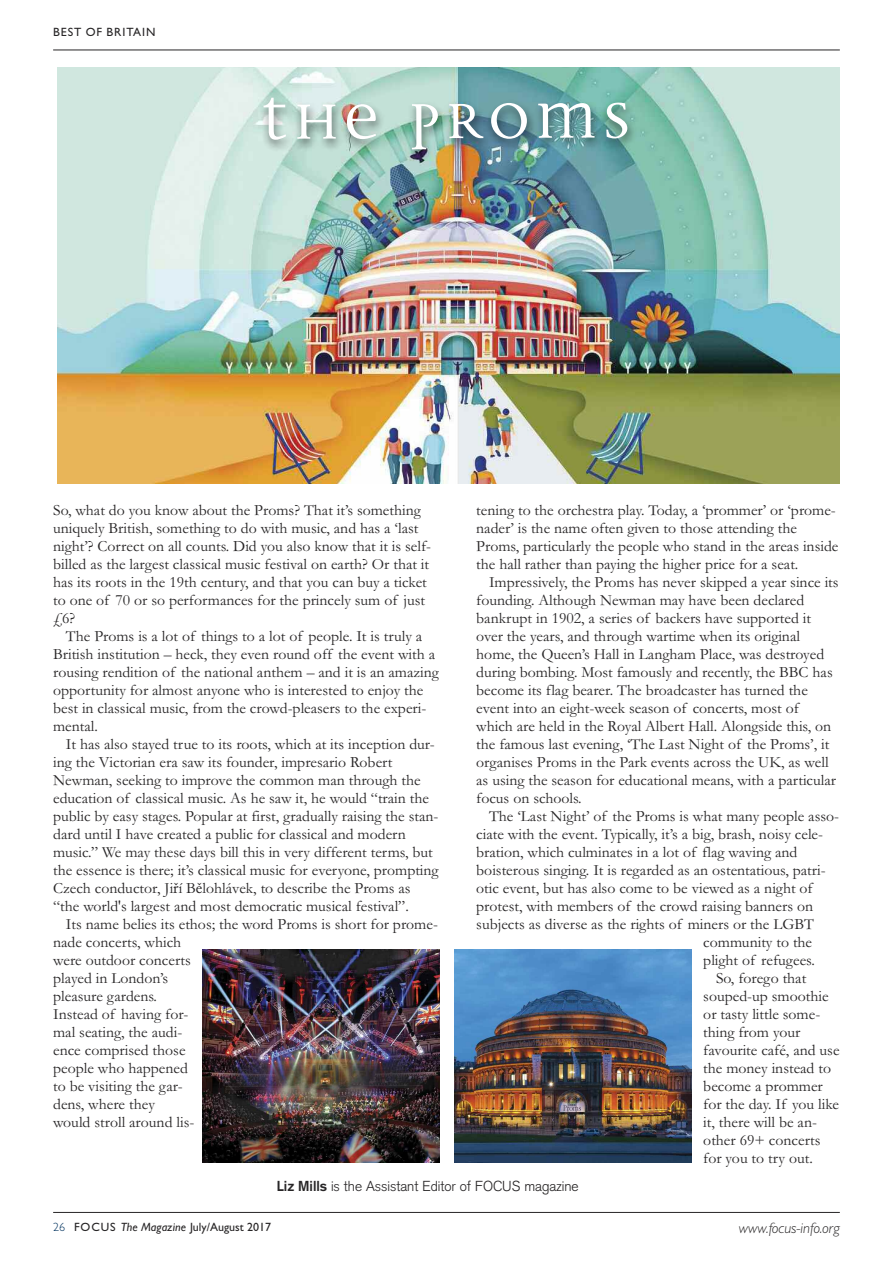
<style>
.page{position:relative;width:893px;height:1263px;background:#fff}
.page>*{position:absolute;margin:0;border:0;box-sizing:border-box;transform-origin:0 0}
.t1{font:88.5px "Disturbance";letter-spacing:.045em;color:#fff}
.t2{font:15.75px/18px "Garamond";color:#272526}
.t3{font:italic 300 15px "Gill Sans MT Pro";color:#272526}
.t4{font:300 14.25px "Credit Suisse Type";color:#272526}
.t5{font:12px "Gill Sans";color:#272526}
.t6{font:12px "Gill Sans";letter-spacing:.075em;color:#272526}
.s1{font-family:"Adobe Caslon Pro"}
.s2{font-weight:700}
.s3{font-family:"Gill Sans MT Pro";font-weight:300;color:#00325e}
.s4{font-style:italic}
</style>
<div class="page">
<img style="left:57px;top:324px;width:783px;height:159px">
<hr style="left:53px;top:50px;width:787px;height:1px;background:#272526">
<hr style="left:53px;top:1212px;width:787px;height:1px;background:#272526">
<img style="left:57px;top:67px;width:783px;height:257px">
<img style="left:202px;top:950px;width:237px;height:212px">
<img style="left:454px;top:950px;width:237px;height:212px">
<p class="t6" style="left:53px;top:25px;width:104px">BEST OF BRITAIN</p>
<h1 class="t1" style="left:262px;top:78px;width:371px">The Proms</h1>
<p class="t2" style="left:53px;top:501px;width:379px">So, what do you know about the Proms? That it’s something uniquely British, something to do with music, and has a ‘last night’? Correct on all counts. Did you also know that it is self&shy;billed as the largest classical music festival on earth? Or that it has its roots in the 19th century, and that you can buy a ticket to one of 70 or so performances for the princely sum of just £6?</p>
<p class="t2" style="left:53px;top:627px;width:387px;text-indent:13px">The Proms is a lot of things to a lot of people. It is truly a British institution – heck, they even round off the event with a rousing rendition of the national anthem – and it is an amazing opportunity for almost anyone who is interested to enjoy the best in classical music, from the crowd-pleasers to the experi&shy;mental.</p>
<p class="t2" style="left:53px;top:735px;width:387px;text-indent:13px">It has also stayed true to its roots, which at its inception dur&shy;ing the Victorian era saw its founder, impresario Robert Newman, seeking to improve the common man through the education of classical music. As he saw it, he would “train the public by easy stages. Popular at first, gradually raising the stan&shy;dard until I have created a public for classical and modern music.” We may these days bill this in very different terms, but the essence is there; it’s classical music for everyone, prompting Czech conductor, Ji<span class="s1">ř</span>í B<span class="s1">ě</span>lohlávek, to describe the Proms as “the world's largest and most democratic musical festival”.</p>
<p class="t2" style="left:53px;top:915px;width:386px;text-indent:13px">Its name belies its ethos; the word Proms is short for prome&shy;nade concerts, which<br>were outdoor concerts<br>played in London’s<br>pleasure gardens.<br>Instead of having for-<br>mal seating, the audi-<br>ence comprised those<br>people who happened<br>to be visiting the gar-<br>dens, where they<br>would stroll around lis-</p>
<p class="t2" style="left:476px;top:501px;width:364px">tening to the orchestra play. Today, a ‘prommer’ or ‘prome&shy;nader’ is the name often given to those attending the Proms, particularly the people who stand in the areas inside the hall rather than paying the higher price for a seat.</p>
<p class="t2" style="left:476px;top:573px;width:364px;text-indent:13px">Impressively, the Proms has never skipped a year since its founding. Although Newman may have been declared bankrupt in 1902, a series of backers have supported it over the years, and through wartime when its original home, the Queen’s Hall in Langham Place, was destroyed during bombing. Most famously and recently, the BBC has become its flag bearer. The broadcaster has turned the event into an eight-week season of concerts, most of which are held in the Royal Albert Hall. Alongside this, on the famous last evening, ‘The Last Night of the Proms’, it organises Proms in the Park events across the UK, as well as using the season for educational means, with a particular focus on schools.</p>
<p class="t2" style="left:489px;top:807px;width:352px">The ‘Last Night’ of the Proms is what many people asso-</p>
<p class="t2" style="left:476px;top:825px;width:348px">ciate with the event. Typically, it’s a big, brash, noisy cele-</p>
<p class="t2" style="left:476px;top:843px;width:323px">bration, which culminates in a lot of flag waving and</p>
<p class="t2" style="left:476px;top:861px;width:351px">boisterous singing. It is regarded as an ostentatious, patri-</p>
<p class="t2" style="left:476px;top:879px;width:338px">otic event, but has also come to be viewed as a night of</p>
<p class="t2" style="left:476px;top:897px;width:338px">protest, with members of the crowd raising banners on</p>
<p class="t2" style="left:476px;top:915px;width:339px">subjects as diverse as the rights of miners or the LGBT</p>
<p class="t2" style="left:703px;top:933px;width:110px">community to the</p>
<p class="t2" style="left:703px;top:951px;width:113px">plight of refugees.</p>
<p class="t2" style="left:716px;top:969px;width:92px">So, forego that</p>
<p class="t2" style="left:703px;top:987px;width:127px">souped-up smoothie</p>
<p class="t2" style="left:703px;top:1005px;width:118px">or tasty little some-</p>
<p class="t2" style="left:703px;top:1023px;width:99px">thing from your</p>
<p class="t2" style="left:703px;top:1041px;width:138px">favourite café, and use</p>
<p class="t2" style="left:703px;top:1059px;width:129px">the money instead to</p>
<p class="t2" style="left:703px;top:1077px;width:121px">become a prommer</p>
<p class="t2" style="left:703px;top:1095px;width:137px">for the day. If you like</p>
<p class="t2" style="left:703px;top:1113px;width:115px">it, there will be an-</p>
<p class="t2" style="left:703px;top:1131px;width:119px">other 69+ concerts</p>
<p class="t2" style="left:703px;top:1149px;width:111px">for you to try out.</p>
<p class="t4" style="left:277px;top:1177px;width:303px"><span class="s2">Liz Mills</span> is the Assistant Editor of FOCUS magazine</p>
<p class="t5" style="left:53px;top:1220px;width:220px"><span class="s3">26</span> FOCUS <span class="s4">The Magazine</span> July/August 2017</p>
<p class="t3" style="left:739px;top:1222px;width:103px">www.focus-info.org</p>
</div>
